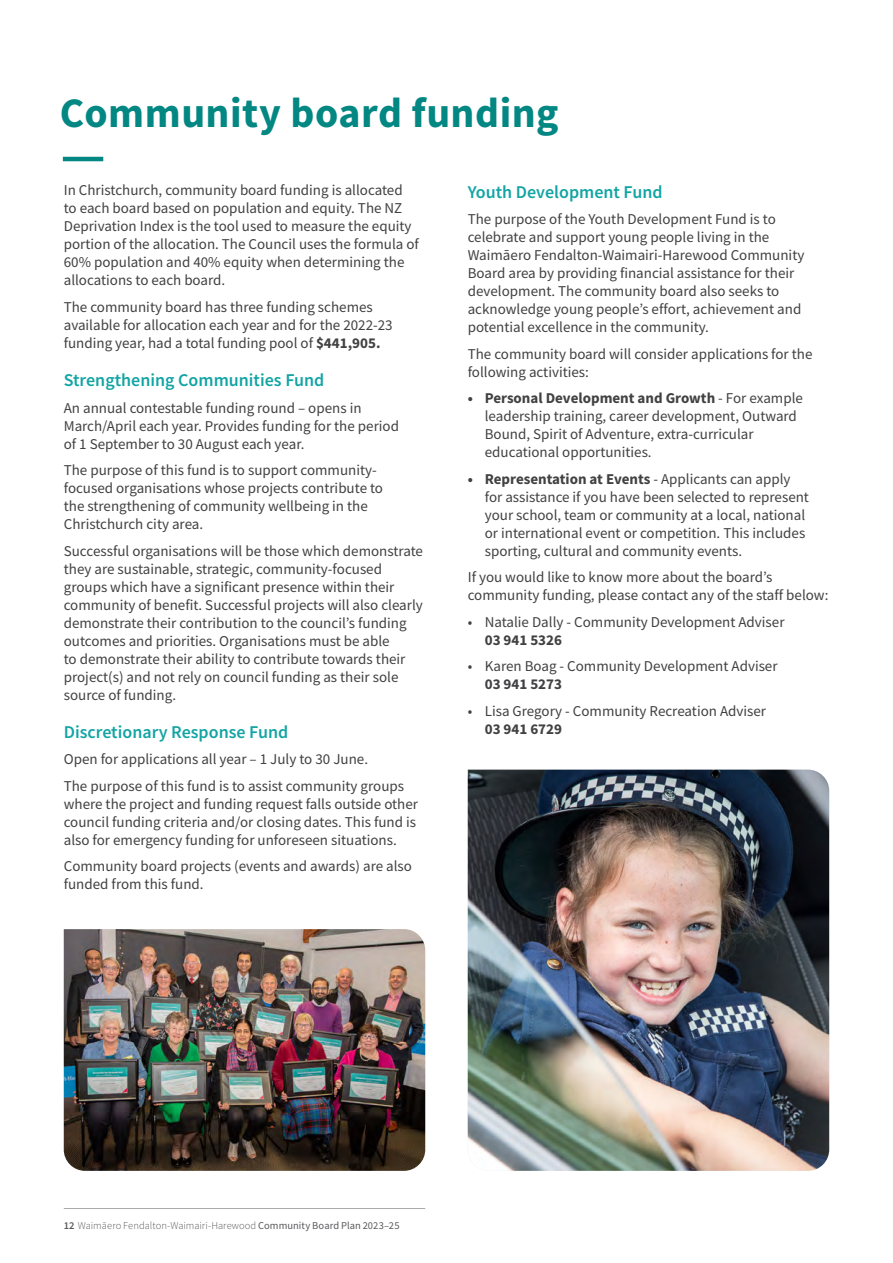
<style>
.page{position:relative;width:893px;height:1263px;background:#fff}
.page>*{position:absolute;margin:0;border:0;box-sizing:border-box;transform-origin:0 0}
.t1{font:700 42px "Source Sans Pro";letter-spacing:.01em;color:#028783}
.t2{font:600 18px "Source Sans Pro";color:#13a4a4}
.t3{font:15px/18px "Source Sans Pro";color:#414042}
.t4{font:700 15px "Source Sans Pro";color:#414042}
.t5{font:300 10.5px "Source Sans Pro";letter-spacing:.005em;color:#58595b}
.s1{font-weight:700}
.s2{font-weight:600}
.s3{font-weight:400}
</style>
<div class="page">
<img style="left:64px;top:929px;width:361px;height:242px">
<img style="left:468px;top:770px;width:361px;height:401px">
<hr style="left:63px;top:157px;width:40px;height:4px;background:#028783">
<hr style="left:64px;top:1208px;width:361px;height:1px;background:#a7a9ac">
<h1 class="t1" style="left:60px;top:84px;width:500px">Community board funding</h1>
<p class="t3" style="left:64px;top:181px;width:357px">In Christchurch, community board funding is allocated to each board based on population and equity. The NZ Deprivation Index is the tool used to measure the equity portion of the allocation. The Council uses the formula of 60% population and 40% equity when determining the allocations to each board.</p>
<p class="t3" style="left:64px;top:298px;width:330px">The community board has three funding schemes available for allocation each year and for the 2022-23 funding year, had a total funding pool of <span class="s1">$441,905.</span></p>
<p class="t2" style="left:64px;top:368px;width:262px">Strengthening Communities Fund</p>
<p class="t3" style="left:64px;top:398px;width:337px">An annual contestable funding round – opens in<br>March/April each year. Provides funding for the period of 1 September to 30 August each year.</p>
<p class="t3" style="left:64px;top:461px;width:321px">The purpose of this fund is to support community&shy;focused organisations whose projects contribute to the strengthening of community wellbeing in the Christchurch city area.</p>
<p class="t3" style="left:64px;top:541px;width:361px">Successful organisations will be those which demonstrate they are sustainable, strategic, community-focused groups which have a significant presence within their community of benefit. Successful projects will also clearly demonstrate their contribution to the council’s funding outcomes and priorities. Organisations must be able<br>to demonstrate their ability to contribute towards their project(s) and not rely on council funding as their sole source of funding.</p>
<p class="t2" style="left:64px;top:720px;width:226px">Discretionary Response Fund</p>
<p class="t3" style="left:64px;top:746px;width:342px;line-height:26.5px">Open for applications all year – 1 July to 30 June.<br>The purpose of this fund is to assist community groups</p>
<p class="t3" style="left:64px;top:794px;width:356px">where the project and funding request falls outside other council funding criteria and/or closing dates. This fund is also for emergency funding for unforeseen situations.</p>
<p class="t3" style="left:64px;top:857px;width:350px">Community board projects (events and awards) are also funded from this fund.</p>
<p class="t2" style="left:468px;top:180px;width:196px">Youth Development Fund</p>
<p class="t3" style="left:468px;top:210px;width:338px">The purpose of the Youth Development Fund is to celebrate and support young people living in the Waimāero Fendalton-Waimairi-Harewood Community Board area by providing financial assistance for their development. The community board also seeks to acknowledge young people’s effort, achievement and potential excellence in the community.</p>
<p class="t3" style="left:468px;top:345px;width:346px">The community board will consider applications for the following activities:</p>
<p class="t3" style="left:485px;top:389px;width:320px;text-indent:-17px"><span class="s1">• Personal Development and Growth</span> - For example leadership training, career development, Outward Bound, Spirit of Adventure, extra-curricular educational opportunities.</p>
<p class="t3" style="left:485px;top:470px;width:326px;text-indent:-17px"><span class="s1">• Representation at Events</span> - Applicants can apply for assistance if you have been selected to represent your school, team or community at a local, national or international event or competition. This includes sporting, cultural and community events.</p>
<p class="t3" style="left:468px;top:568px;width:362px">If you would like to know more about the board’s community funding, please contact any of the staff below:</p>
<p class="t3" style="left:468px;top:613px;width:318px">• Natalie Dally - Community Development Adviser</p>
<p class="t4" style="left:485px;top:630px;width:79px">03 941 5326</p>
<p class="t3" style="left:468px;top:657px;width:311px">• Karen Boag - Community Development Adviser</p>
<p class="t4" style="left:485px;top:674px;width:79px">03 941 5273</p>
<p class="t3" style="left:468px;top:702px;width:300px">• Lisa Gregory - Community Recreation Adviser</p>
<p class="t4" style="left:485px;top:719px;width:79px">03 941 6729</p>
<p class="t5" style="left:64px;top:1219px;width:337px"><span class="s2">12</span> Waimāero Fendalton-Waimairi-Harewood <span class="s3">Community Board Plan 2023–25</span></p>
</div>
